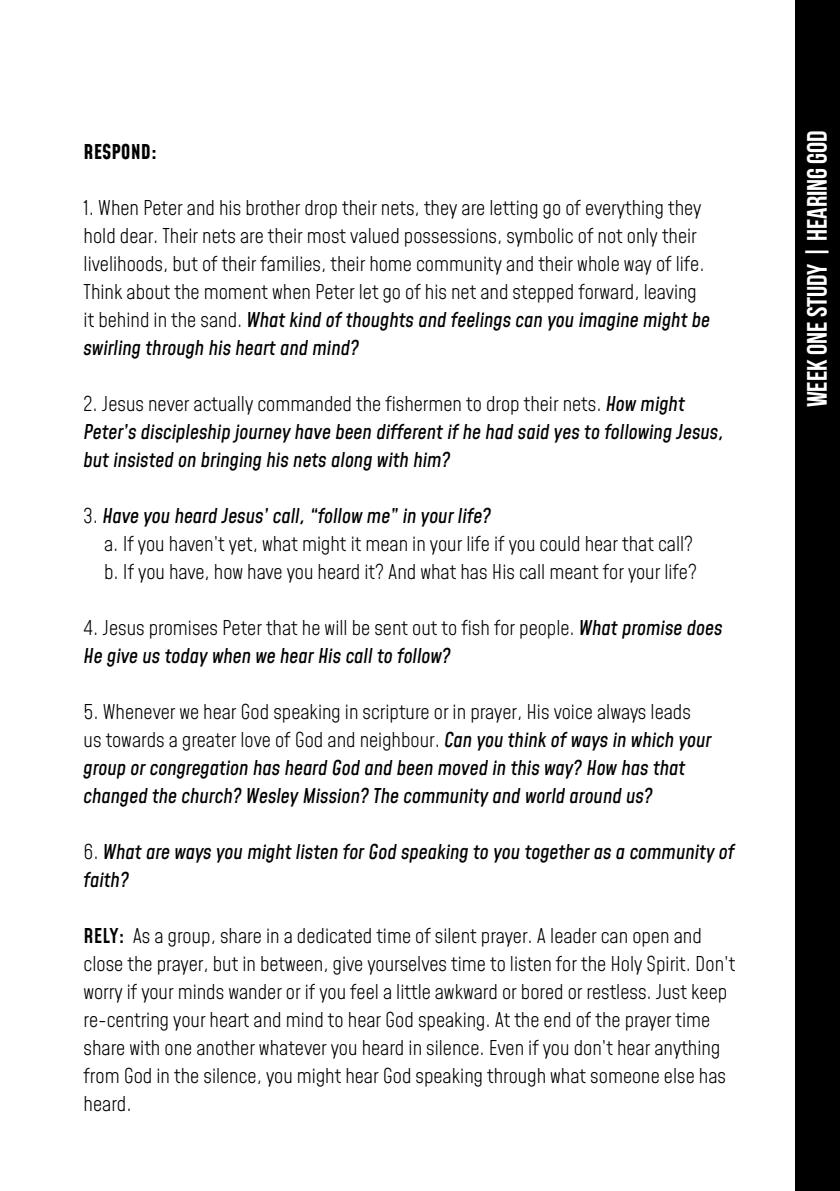
<style>
.page{position:relative;width:840px;height:1191px;background:#fff}
.page>*{position:absolute;margin:0;border:0;box-sizing:border-box;transform-origin:0 0}
.t1{font:700 28px "Bebas Neue";color:#fff}
.t2{font:300 20px/28px "Mohave";color:#000}
.t3{font:italic 500 20px/28px "Mohave";color:#000}
.t4{font:700 20px "Mohave";color:#000}
.s1{font-weight:500;font-style:italic}
.s2{font-weight:300;font-style:normal}
.s3{font-weight:600}
</style>
<div class="page">
<div style="left:795px;top:0;width:44px;height:1191px;background:#000"></div>
<p class="t4" style="left:84px;top:139px;width:75px">RESPOND:</p>
<p class="t2" style="left:84px;top:195px;width:627px">1. When Peter and his brother drop their nets, they are letting go of everything they hold dear. Their nets are their most valued possessions, symbolic of not only their livelihoods, but of their families, their home community and their whole way of life.<br>Think about the moment when Peter let go of his net and stepped forward, leaving it behind in the sand. <span class="s1">What kind of thoughts and feelings can you imagine might be swirling through his heart and mind?</span></p>
<p class="t3" style="left:84px;top:391px;width:641px"><span class="s2">2. Jesus never actually commanded the fishermen to drop their nets.</span> How might<br>Peter’s discipleship journey have been different if he had said yes to following Jesus, but insisted on bringing his nets along with him?</p>
<p class="t2" style="left:104px;top:503px;width:594px;text-indent:-20px">3. <span class="s1">Have you heard Jesus’ call, “follow me” in your life?<br></span>a. If you haven’t yet, what might it mean in your life if you could hear that call? b. If you have, how have you heard it? And what has His call meant for your life?</p>
<p class="t2" style="left:84px;top:615px;width:640px">4. Jesus promises Peter that he will be sent out to fish for people. <span class="s1">What promise does<br>He give us today when we hear His call to follow?</span></p>
<p class="t3" style="left:84px;top:699px;width:628px"><span class="s2">5. Whenever we hear God speaking in scripture or in prayer, His voice always leads us towards a greater love of God and neighbour.</span> Can you think of ways in which your group or congregation has heard God and been moved in this way? How has that changed the church? Wesley Mission? The community and world around us?</p>
<p class="t3" style="left:84px;top:839px;width:651px"><span class="s2">6.</span> What are ways you might listen for God speaking to you together as a community of faith?</p>
<p class="t2" style="left:84px;top:923px;width:652px"><span class="s3">RELY:</span> As a group, share in a dedicated time of silent prayer. A leader can open and close the prayer, but in between, give yourselves time to listen for the Holy Spirit. Don’t worry if your minds wander or if you feel a little awkward or bored or restless. Just keep re-centring your heart and mind to hear God speaking. At the end of the prayer time share with one another whatever you heard in silence. Even if you don’t hear anything from God in the silence, you might hear God speaking through what someone else has heard.</p>
<h1 class="t1" style="left:801px;top:407px;width:279px;rotate:-90deg">WEEK ONE STUDY | HEARING GOD</h1>
</div>
